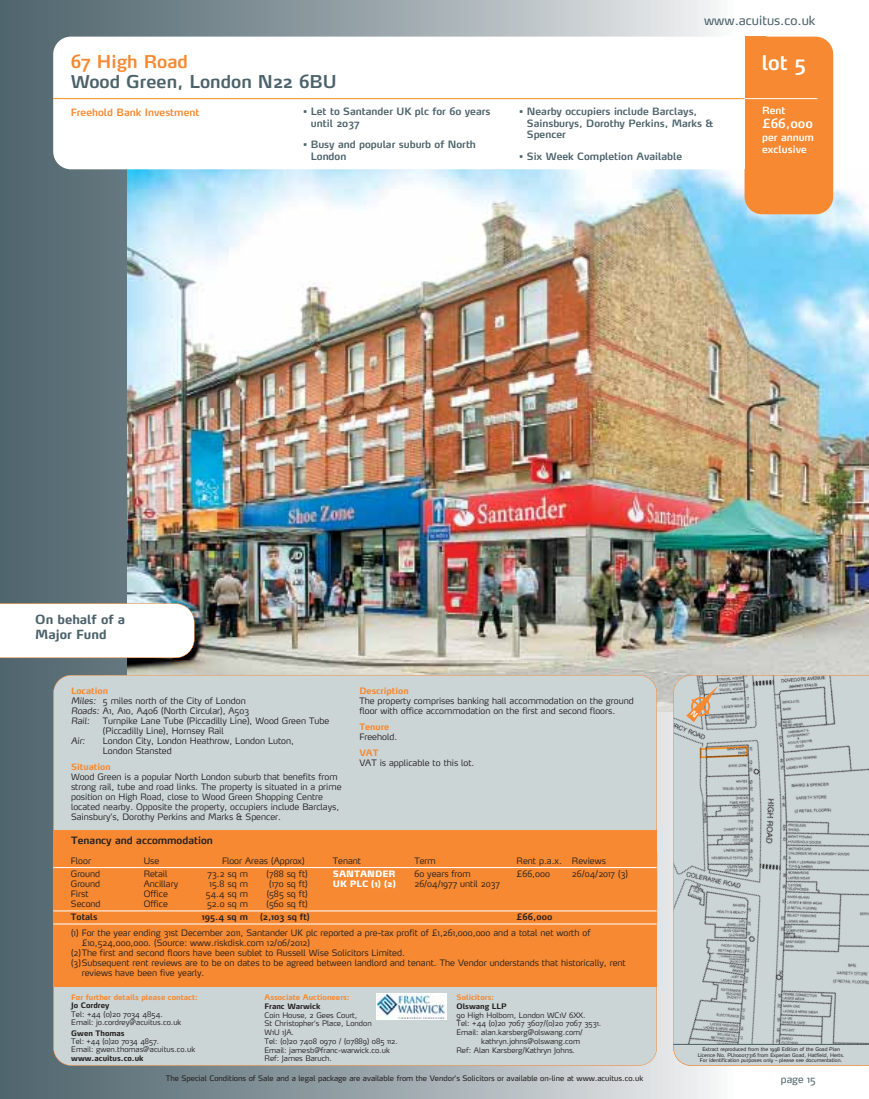
<style>
.page{position:relative;width:869px;height:1099px;background:#fff}
.page>*{position:absolute;margin:0;border:0;box-sizing:border-box;transform-origin:0 0}
.t1{font:600 20px "Max";color:#fff}
.t2{font:600 17.5px "Max";color:#4c626a}
.t3{font:600 17.5px "Max";color:#f68931}
.t4{font:700 12.5px/15px "Max";color:#4c626a}
.t5{font:12.5px "Max";color:#4c626a}
.t6{font:600 12.5px "Max";color:#fff}
.t7{font:600 10px/11.2px "Max";color:#4c626a}
.t8{font:600 10px "Max";color:#231f20}
.t9{font:600 10px "Max";color:#f68931}
.t10{font:600 10px/12px "Max";color:#fff}
.t11{font:10px "Max";color:#4c626a}
.t12{font:300 8.75px/10px "Max";color:#231f20}
.t13{font:600 8.75px "Max";color:#231f20}
.t14{font:700 8.75px "Max";color:#f68931}
.t15{font:900 8.75px/10px "Max";color:#fff}
.t16{font:italic 300 8.75px "Max";color:#231f20}
.t17{font:300 7.5px/8.8px "Max";color:#231f20}
.t18{font:7.5px "Max";color:#231f20}
.t19{font:700 7.5px "Max";color:#f68931}
.t20{font:700 7.5px "Max";color:#231f20}
.t21{font:5px/5.6px "Max";color:#231f20;text-align:center}
.s1{font-weight:700;color:#f68931}
.s2{font-style:italic}
</style>
<div class="page">
<div style="left:0;top:1px;width:733px;height:1097px;background:linear-gradient(to right,#4a5f67,#f0eeed)"></div>
<img style="left:128px;top:169px;width:740px;height:542px">
<div style="left:744px;top:37px;width:88px;height:177px;background:#f68931;border-radius:18px"></div>
<div style="left:744px;top:37px;width:21px;height:14px;background:#f68931"></div>
<div style="left:53px;top:37px;width:691px;height:132px;background:#fff;border-radius:18px"></div>
<svg style="left:0;top:603px;width:194px;height:55px"></svg>
<hr style="left:735px;top:98px;width:82px;height:1px;background:#fff">
<div style="left:722px;top:37px;width:22px;height:132px;background:#fff"></div>
<hr style="left:53px;top:98px;width:691px;height:1px;background:#f78f1e">
<div style="left:53px;top:675px;width:603px;height:390px;background:#ccd5d6;border-radius:18px"></div>
<div style="left:53px;top:830px;width:603px;height:156px;background:#f68931"></div>
<hr style="left:656px;top:851px;width:1px;height:73px;background:#f68931">
<hr style="left:53px;top:867px;width:603px;height:1px;background:#fff">
<hr style="left:53px;top:910px;width:603px;height:1px;background:#fff">
<hr style="left:53px;top:923px;width:603px;height:1px;background:#fff">
<svg style="left:376px;top:993px;width:70px;height:26px"></svg>
<img style="left:377px;top:994px;width:67px;height:24px">
<svg style="left:673px;top:675px;width:195px;height:369px;background:#bec5c5"></svg>
<div style="left:673px;top:1045px;width:195px;height:20px;background:#ccd5d6"></div>
<hr style="left:673px;top:1044px;width:195px;height:1px;background:#4c626a">
<svg style="left:685px;top:686px;width:32px;height:36px"></svg>
<h2 class="t3" style="left:71px;top:54px;width:119px">67 High Road</h2>
<h2 class="t2" style="left:71px;top:73px;width:267px">Wood Green, London N22 6BU</h2>
<p class="t9" style="left:71px;top:107px;width:130px">Freehold Bank Investment</p>
<p class="t7" style="left:310px;top:107px;width:181px;text-indent:-8px">• Let to Santander UK plc for 60 years until 2037</p>
<p class="t7" style="left:310px;top:140px;width:166px;text-indent:-8px">• Busy and popular suburb of North<br>London</p>
<h3 class="t5" style="left:703px;top:15px;width:113px">www.acuitus.co.uk</h3>
<p class="t7" style="left:526px;top:107px;width:188px;text-indent:-8px">• Nearby occupiers include Barclays,<br>Sainsburys, Dorothy Perkins, Marks &amp;<br>Spencer</p>
<p class="t7" style="left:519px;top:151px;width:164px">• Six Week Completion Available</p>
<h1 class="t1" style="left:761px;top:53px;width:46px">lot 5</h1>
<p class="t10" style="left:761px;top:105px;width:25px">Rent</p>
<h3 class="t6" style="left:761px;top:118px;width:52px">£66,000</h3>
<p class="t10" style="left:761px;top:132px;width:53px">per annum exclusive</p>
<h3 class="t4" style="left:35px;top:612px;width:91px">On behalf of a<br>Major Fund</h3>
<p class="t12" style="left:71px;top:686px;width:179px"><span class="s1">Location<br></span><span class="s2">Miles:</span> 5 miles north of the City of London<br><span class="s2">Roads:</span> A1, A10, A406 (North Circular), A503<br><span class="s2">Rail:</span></p>
<p class="t12" style="left:103px;top:716px;width:228px">Turnpike Lane Tube (Piccadilly Line), Wood Green Tube (Piccadilly Line), Hornsey Rail</p>
<p class="t16" style="left:71px;top:737px;width:16px">Air:</p>
<p class="t12" style="left:103px;top:736px;width:192px">London City, London Heathrow, London Luton,<br>London Stansted</p>
<p class="t14" style="left:71px;top:763px;width:41px">Situation</p>
<p class="t12" style="left:71px;top:772px;width:272px">Wood Green is a popular North London suburb that benefits from strong rail, tube and road links. The property is situated in a prime position on High Road, close to Wood Green Shopping Centre located nearby. Opposite the property, occupiers include Barclays, Sainsbury’s, Dorothy Perkins and Marks &amp; Spencer.</p>
<p class="t14" style="left:359px;top:687px;width:51px">Description</p>
<p class="t12" style="left:359px;top:696px;width:276px">The property comprises banking hall accommodation on the ground floor with office accommodation on the first and second floors.</p>
<p class="t14" style="left:359px;top:723px;width:31px">Tenure</p>
<p class="t12" style="left:359px;top:732px;width:39px">Freehold.</p>
<p class="t14" style="left:359px;top:749px;width:21px">VAT</p>
<p class="t12" style="left:359px;top:758px;width:117px">VAT is applicable to this lot.</p>
<p class="t8" style="left:71px;top:835px;width:143px">Tenancy and accommodation</p>
<p class="t12" style="left:71px;top:856px;width:22px">Floor</p>
<p class="t12" style="left:144px;top:856px;width:17px">Use</p>
<p class="t12" style="left:222px;top:856px;width:84px">Floor Areas (Approx)</p>
<p class="t12" style="left:333px;top:856px;width:30px">Tenant</p>
<p class="t12" style="left:414px;top:856px;width:23px">Term</p>
<p class="t12" style="left:516px;top:856px;width:91px">Rent p.a.x. Reviews</p>
<p class="t12" style="left:71px;top:869px;width:31px">Ground<br>Ground<br>First<br>Second</p>
<p class="t12" style="left:144px;top:869px;width:36px">Retail<br>Ancillary<br>Office<br>Office</p>
<p class="t12" style="left:206px;top:869px;width:43px;text-align:center">73.2 sq m<br>15.8 sq m<br>54.4 sq m<br>52.0 sq m</p>
<p class="t12" style="left:266px;top:869px;width:43px;text-align:center">(788 sq ft) (170 sq ft) (585 sq ft) (560 sq ft)</p>
<p class="t15" style="left:333px;top:869px;width:64px">SANTANDER<br>UK PLC (1) (2)</p>
<p class="t12" style="left:414px;top:869px;width:87px">60 years from<br>26/04/1977 until 2037</p>
<p class="t12" style="left:516px;top:869px;width:35px">£66,000</p>
<p class="t12" style="left:571px;top:869px;width:57px">26/04/2017 (3)</p>
<p class="t13" style="left:71px;top:913px;width:28px">Totals</p>
<p class="t13" style="left:202px;top:913px;width:48px">195.4 sq m</p>
<p class="t13" style="left:260px;top:913px;width:51px">(2,103 sq ft)</p>
<p class="t13" style="left:516px;top:913px;width:37px">£66,000</p>
<p class="t12" style="left:71px;top:928px;width:520px">(1) For the year ending 31st December 2011, Santander UK plc reported a pre-tax profit of £1,261,000,000 and a total net worth of</p>
<p class="t12" style="left:82px;top:938px;width:230px">£10,524,000,000. (Source: www.riskdisk.com 12/06/2012)</p>
<p class="t12" style="left:71px;top:948px;width:335px">(2)The first and second floors have been sublet to Russell Wise Solicitors Limited.</p>
<p class="t12" style="left:71px;top:958px;width:556px">(3)Subsequent rent reviews are to be on dates to be agreed between landlord and tenant. The Vendor understands that historically, rent</p>
<p class="t12" style="left:82px;top:968px;width:124px">reviews have been five yearly.</p>
<p class="t19" style="left:264px;top:993px;width:87px">Associate Auctioneers:</p>
<p class="t20" style="left:264px;top:1002px;width:57px">Franc Warwick</p>
<p class="t17" style="left:264px;top:1010px;width:135px">Coin House, 2 Gees Court,<br>St Christopher’s Place, London<br>W1U 1JA.<br>Tel: (0)20 7408 0970 / (07889) 085 112.<br>Email: jamesb@franc-warwick.co.uk<br>Ref: James Baruch.</p>
<p class="t19" style="left:456px;top:993px;width:39px">Solicitors:</p>
<p class="t20" style="left:456px;top:1002px;width:52px">Olswang LLP</p>
<p class="t17" style="left:456px;top:1010px;width:131px">90 High Holborn, London WC1V 6XX.</p>
<p class="t17" style="left:456px;top:1019px;width:146px">Tel: +44 (0)20 7067 3607/(0)20 7067 3531.</p>
<p class="t17" style="left:456px;top:1028px;width:128px">Email: alan.karsberg@olswang.com/</p>
<p class="t17" style="left:481px;top:1037px;width:100px">kathryn.johns@olswang.com</p>
<p class="t17" style="left:456px;top:1045px;width:120px">Ref: Alan Karsberg/Kathryn Johns.</p>
<p class="t19" style="left:71px;top:993px;width:128px">For further details please contact:</p>
<p class="t20" style="left:71px;top:1002px;width:40px">Jo Cordrey</p>
<p class="t17" style="left:71px;top:1010px;width:112px">Tel: +44 (0)20 7034 4854.<br>Email: jo.cordrey@acuitus.co.uk</p>
<p class="t20" style="left:71px;top:1029px;width:55px">Gwen Thomas</p>
<p class="t17" style="left:71px;top:1037px;width:125px">Tel: +44 (0)20 7034 4857.<br>Email: gwen.thomas@acuitus.co.uk</p>
<p class="t20" style="left:71px;top:1054px;width:74px">www.acuitus.co.uk</p>
<p class="t18" style="left:166px;top:1074px;width:479px">The Special Conditions of Sale and a legal package are available from the Vendor’s Solicitors or available on-line at www.acuitus.co.uk</p>
<p class="t21" style="left:697px;top:1046px;width:148px">Extract reproduced from the 1998 Edition of the Goad Plan<br>Licence No. PU100017316 from Experian Goad, Hatfield, Herts.<br>For identification purposes only – please see documentation.</p>
<p class="t11" style="left:780px;top:1074px;width:36px">page 15</p>
</div>
